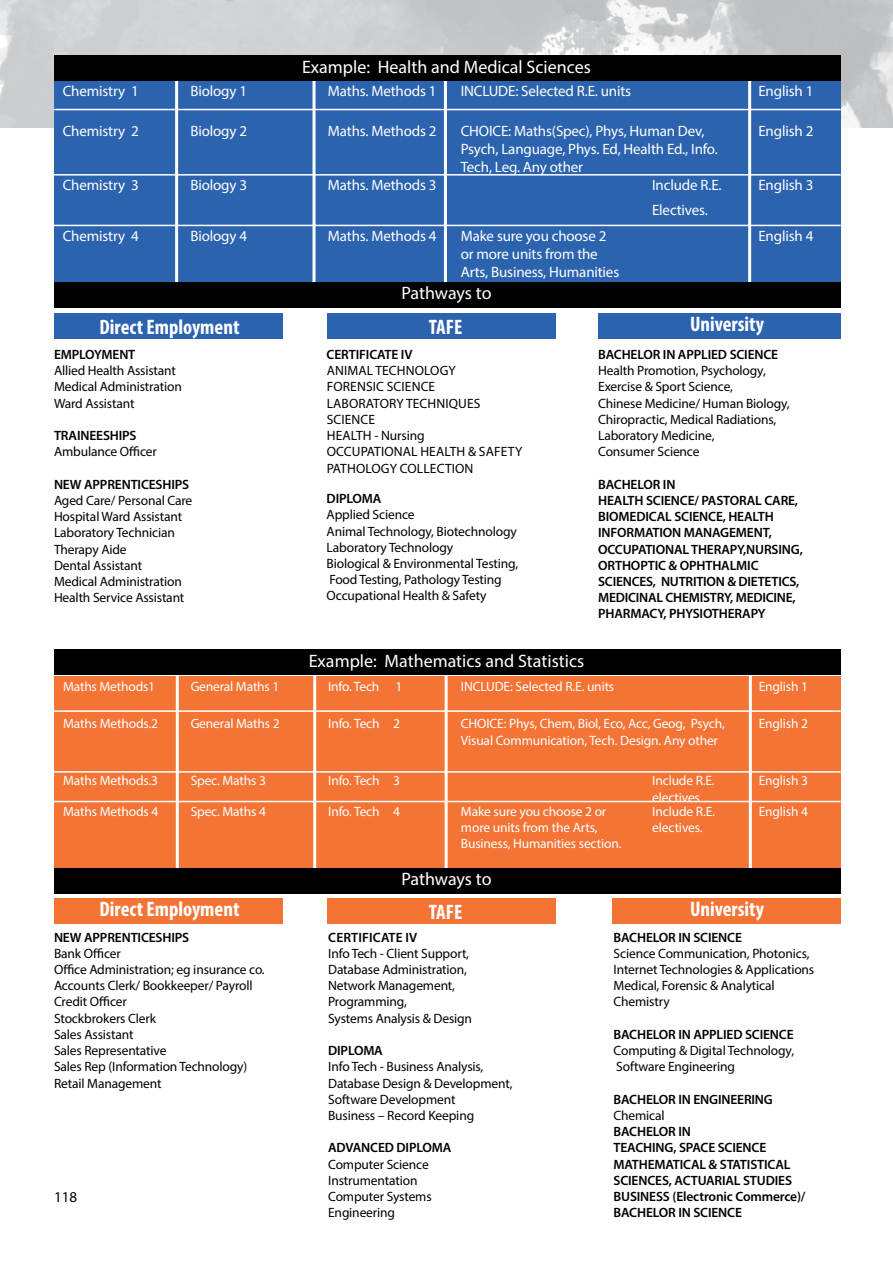
<style>
.page{position:relative;width:893px;height:1263px;background:#fff}
.page>*{position:absolute;margin:0;border:0;box-sizing:border-box;transform-origin:0 0}
.t1{font:700 condensed 21px "Myriad Pro";color:#fff}
.t2{font:18px "Myriad Pro";color:#fff}
.t3{font:15px/18px "Myriad Pro";letter-spacing:-.01em;color:#fff}
.t4{font:15px "Myriad Pro";color:#000}
.t5{font:13.5px/16.2px "Myriad Pro";letter-spacing:-.01em;color:#000}
.t6{font:600 13.5px/16.2px "Myriad Pro";letter-spacing:-.01em;color:#000}
.t7{font:13.5px/16.2px "Myriad Pro";letter-spacing:-.01em;color:#fff}
.t8{font:600 13.5px "Myriad Pro";letter-spacing:.01em;color:#000}
</style>
<div class="page">
<img style="left:0;top:0;width:893px;height:128px">
<div style="left:54px;top:80px;width:787px;height:209px;background:#2c63af"></div>
<hr style="left:175px;top:67px;width:3px;height:237px;background:#fff">
<hr style="left:313px;top:68px;width:3px;height:235px;background:#fff">
<hr style="left:444px;top:65px;width:3px;height:239px;background:#fff">
<hr style="left:748px;top:65px;width:3px;height:238px;background:#fff">
<hr style="left:54px;top:109px;width:787px;height:1px;background:#fff">
<hr style="left:54px;top:174px;width:787px;height:2px;background:#fff">
<hr style="left:54px;top:225px;width:787px;height:1px;background:#fff">
<div style="left:54px;top:56px;width:787px;height:25px;background:#000"></div>
<div style="left:54px;top:282px;width:787px;height:26px;background:#000"></div>
<div style="left:54px;top:314px;width:228px;height:25px;background:#2c63af"></div>
<div style="left:327px;top:314px;width:228px;height:25px;background:#2c63af"></div>
<div style="left:598px;top:314px;width:242px;height:25px;background:#2c63af"></div>
<div style="left:54px;top:676px;width:787px;height:196px;background:#f47436"></div>
<hr style="left:176px;top:650px;width:3px;height:237px;background:#fff">
<hr style="left:313px;top:652px;width:3px;height:234px;background:#fff">
<hr style="left:445px;top:649px;width:3px;height:238px;background:#fff">
<hr style="left:749px;top:649px;width:3px;height:237px;background:#fff">
<div style="left:54px;top:650px;width:787px;height:25px;background:#000"></div>
<div style="left:54px;top:869px;width:787px;height:25px;background:#000"></div>
<div style="left:54px;top:898px;width:228px;height:26px;background:#f47436"></div>
<div style="left:327px;top:898px;width:228px;height:26px;background:#f47436"></div>
<div style="left:612px;top:898px;width:228px;height:26px;background:#f47436"></div>
<hr style="left:54px;top:710px;width:787px;height:2px;background:#fff">
<hr style="left:54px;top:771px;width:787px;height:2px;background:#fff">
<hr style="left:54px;top:801px;width:787px;height:1px;background:#fff">
<h2 class="t2" style="left:302px;top:56px;width:290px">Example: Health and Medical Sciences</h2>
<p class="t3" style="left:63px;top:82px;width:78px">Chemistry 1</p>
<p class="t3" style="left:190px;top:82px;width:58px">Biology 1</p>
<p class="t3" style="left:328px;top:82px;width:110px">Maths. Methods 1</p>
<p class="t3" style="left:461px;top:82px;width:172px">INCLUDE: Selected R.E. units</p>
<p class="t3" style="left:758px;top:82px;width:56px">English 1</p>
<p class="t3" style="left:63px;top:122px;width:78px">Chemistry 2</p>
<p class="t3" style="left:190px;top:122px;width:58px">Biology 2</p>
<p class="t3" style="left:328px;top:122px;width:110px">Maths. Methods 2</p>
<p class="t3" style="left:461px;top:122px;width:259px">CHOICE: Maths(Spec), Phys, Human Dev,<br>Psych, Language, Phys. Ed, Health Ed., Info.<br>Tech, Leg. Any other</p>
<p class="t3" style="left:758px;top:122px;width:56px">English 2</p>
<p class="t3" style="left:63px;top:176px;width:78px">Chemistry 3</p>
<p class="t3" style="left:190px;top:176px;width:58px">Biology 3</p>
<p class="t3" style="left:328px;top:176px;width:110px">Maths. Methods 3</p>
<p class="t3" style="left:652px;top:172px;width:71px;line-height:24.8px">Include R.E.<br>Electives.</p>
<p class="t3" style="left:758px;top:176px;width:56px">English 3</p>
<p class="t3" style="left:63px;top:226px;width:78px">Chemistry 4</p>
<p class="t3" style="left:190px;top:226px;width:58px">Biology 4</p>
<p class="t3" style="left:328px;top:226px;width:110px">Maths. Methods 4</p>
<p class="t3" style="left:461px;top:226px;width:160px">Make sure you choose 2 or more units from the<br>Arts, Business, Humanities section.</p>
<p class="t3" style="left:758px;top:226px;width:56px">English 4</p>
<h2 class="t2" style="left:401px;top:282px;width:92px">Pathways to</h2>
<h1 class="t1" style="left:99px;top:313px;width:142px">Direct Employment</h1>
<h1 class="t1" style="left:429px;top:313px;width:35px">TAFE</h1>
<h1 class="t1" style="left:690px;top:311px;width:76px">University</h1>
<p class="t6" style="left:54px;top:346px;width:83px">EMPLOYMENT</p>
<p class="t5" style="left:54px;top:362px;width:129px">Allied Health Assistant<br>Medical Administration<br>Ward Assistant</p>
<p class="t6" style="left:54px;top:427px;width:84px">TRAINEESHIPS</p>
<p class="t5" style="left:54px;top:443px;width:104px">Ambulance Officer</p>
<p class="t6" style="left:54px;top:476px;width:137px">NEW APPRENTICESHIPS</p>
<p class="t5" style="left:54px;top:492px;width:140px">Aged Care/ Personal Care<br>Hospital Ward Assistant<br>Laboratory Technician<br>Therapy Aide<br>Dental Assistant<br>Medical Administration<br>Health Service Assistant</p>
<p class="t6" style="left:327px;top:346px;width:87px">CERTIFICATE IV</p>
<p class="t5" style="left:327px;top:362px;width:16px">Animal</p>
<p class="t5" style="left:375px;top:362px;width:16px">Technology</p>
<p class="t5" style="left:327px;top:379px;width:15px">Forensic</p>
<p class="t5" style="left:387px;top:379px;width:15px">Science</p>
<p class="t5" style="left:327px;top:395px;width:15px">Laboratory</p>
<p class="t5" style="left:406px;top:395px;width:15px">Techni</p>
<p class="t5" style="left:449px;top:395px;width:18px">ques</p>
<p class="t5" style="left:327px;top:411px;width:17px">Science<br>Health</p>
<p class="t6" style="left:598px;top:346px;width:182px">BACHELOR IN APPLIED SCIENCE</p>
<p class="t5" style="left:598px;top:362px;width:193px">Health Promotion, Psychology,<br>Exercise &amp; Sport Science,<br>Chinese Medicine/ Human Biology,<br>Chiropractic, Medical Radiations,<br>Laboratory Medicine,<br>Consumer Science</p>
<p class="t6" style="left:598px;top:476px;width:206px">BACHELOR IN<br>HEALTH SCIENCE/ PASTORAL CARE,<br>BIOMEDICAL SCIENCE, HEALTH<br>INFORMATION MANAGEMENT,<br>OCCUPATIONAL THERAPY,NURSING,<br>ORTHOPTIC &amp; OPHTHALMIC<br>SCIENCES, NUTRITION &amp; DIETETICS,<br>MEDICINAL CHEMISTRY, MEDICINE,<br>PHARMACY, PHYSIOTHERAPY</p>
<p class="t5" style="left:374px;top:427px;width:52px">- Nursing</p>
<p class="t5" style="left:327px;top:443px;width:18px">Occupational</p>
<p class="t5" style="left:420px;top:443px;width:16px">Health</p>
<p class="t5" style="left:468px;top:443px;width:26px">&amp;Safety</p>
<p class="t5" style="left:327px;top:460px;width:15px">Pathology</p>
<p class="t5" style="left:400px;top:460px;width:16px">Collection</p>
<p class="t6" style="left:327px;top:490px;width:56px">DIPLOMA</p>
<p class="t5" style="left:327px;top:506px;width:193px">Applied Science<br>Animal Technology, Biotechnology<br>Laboratory Technology<br>Biological &amp; Environmental Testing,<br>Food Testing, Pathology Testing<br>Occupational Health &amp; Safety</p>
<h2 class="t2" style="left:309px;top:650px;width:277px">Example: Mathematics and Statistics</h2>
<p class="t7" style="left:63px;top:678px;width:94px">Maths Methods1</p>
<p class="t7" style="left:191px;top:678px;width:90px">General Maths 1</p>
<p class="t7" style="left:328px;top:678px;width:76px">Info. Tech 1</p>
<p class="t7" style="left:461px;top:678px;width:155px">INCLUDE: Selected R.E. units</p>
<p class="t7" style="left:759px;top:678px;width:51px">English 1</p>
<p class="t7" style="left:63px;top:716px;width:97px">Maths Methods.2</p>
<p class="t7" style="left:191px;top:716px;width:91px">General Maths 2</p>
<p class="t7" style="left:328px;top:716px;width:73px">Info. Tech 2</p>
<p class="t7" style="left:461px;top:716px;width:265px">CHOICE: Phys, Chem, Biol, Eco, Acc, Geog, Psych,<br>Visual Communication, Tech. Design. Any other</p>
<p class="t7" style="left:759px;top:716px;width:51px">English 2</p>
<p class="t7" style="left:63px;top:773px;width:97px">Maths Methods.3</p>
<p class="t7" style="left:191px;top:773px;width:77px">Spec. Maths 3</p>
<p class="t7" style="left:328px;top:773px;width:73px">Info. Tech 3</p>
<p class="t7" style="left:652px;top:773px;width:64px">Include R.E. electives</p>
<p class="t7" style="left:759px;top:773px;width:51px">English 3</p>
<p class="t7" style="left:63px;top:803px;width:97px">Maths Methods 4</p>
<p class="t7" style="left:191px;top:803px;width:77px">Spec. Maths 4</p>
<p class="t7" style="left:328px;top:803px;width:73px">Info. Tech 4</p>
<p class="t7" style="left:461px;top:803px;width:162px">Make sure you choose 2 or more units from the Arts,<br>Business, Humanities section.</p>
<p class="t7" style="left:652px;top:803px;width:64px">Include R.E. electives.</p>
<p class="t7" style="left:759px;top:803px;width:51px">English 4</p>
<h2 class="t2" style="left:401px;top:868px;width:92px">Pathways to</h2>
<h1 class="t1" style="left:99px;top:896px;width:142px">Direct Employment</h1>
<h1 class="t1" style="left:429px;top:898px;width:35px">TAFE</h1>
<h1 class="t1" style="left:690px;top:896px;width:76px">University</h1>
<p class="t6" style="left:54px;top:929px;width:137px">NEW APPRENTICESHIPS</p>
<p class="t5" style="left:54px;top:945px;width:212px">Bank Officer<br>Office Administration; eg insurance co.<br>Accounts Clerk/ Bookkeeper/ Payroll<br>Credit Officer<br>Stockbrokers Clerk<br>Sales Assistant<br>Sales Representative<br>Sales Rep (Information Technology)<br>Retail Management</p>
<p class="t8" style="left:328px;top:928px;width:91px">CERTIFICATE IV</p>
<p class="t5" style="left:328px;top:945px;width:145px">Info Tech - Client Support,<br>Database Administration,<br>Network Management,<br>Programming,<br>Systems Analysis &amp; Design</p>
<p class="t6" style="left:328px;top:1042px;width:56px">DIPLOMA</p>
<p class="t5" style="left:328px;top:1058px;width:186px">Info Tech - Business Analysis,<br>Database Design &amp; Development,<br>Software Development<br>Business – Record Keeping</p>
<p class="t6" style="left:328px;top:1139px;width:125px">ADVANCED DIPLOMA</p>
<p class="t5" style="left:328px;top:1156px;width:105px">Computer Science<br>Instrumentation<br>Computer Systems<br>Engineering</p>
<p class="t6" style="left:614px;top:929px;width:130px">BACHELOR IN SCIENCE</p>
<p class="t5" style="left:614px;top:945px;width:202px">Science Communication, Photonics,<br>Internet Technologies &amp; Applications<br>Medical, Forensic &amp; Analytical<br>Chemistry</p>
<p class="t6" style="left:614px;top:1026px;width:182px">BACHELOR IN APPLIED SCIENCE</p>
<p class="t5" style="left:614px;top:1042px;width:182px">Computing &amp; Digital Technology,<br>Software Engineering</p>
<p class="t6" style="left:614px;top:1091px;width:161px">BACHELOR IN ENGINEERING</p>
<p class="t5" style="left:614px;top:1107px;width:53px">Chemical</p>
<p class="t6" style="left:614px;top:1123px;width:193px">BACHELOR IN<br>TEACHING, SPACE SCIENCE<br>MATHEMATICAL &amp; STATISTICAL<br>SCIENCES, ACTUARIAL STUDIES<br>BUSINESS (Electronic Commerce)/<br>BACHELOR IN SCIENCE</p>
<p class="t4" style="left:54px;top:1187px;width:25px">118</p>
</div>
